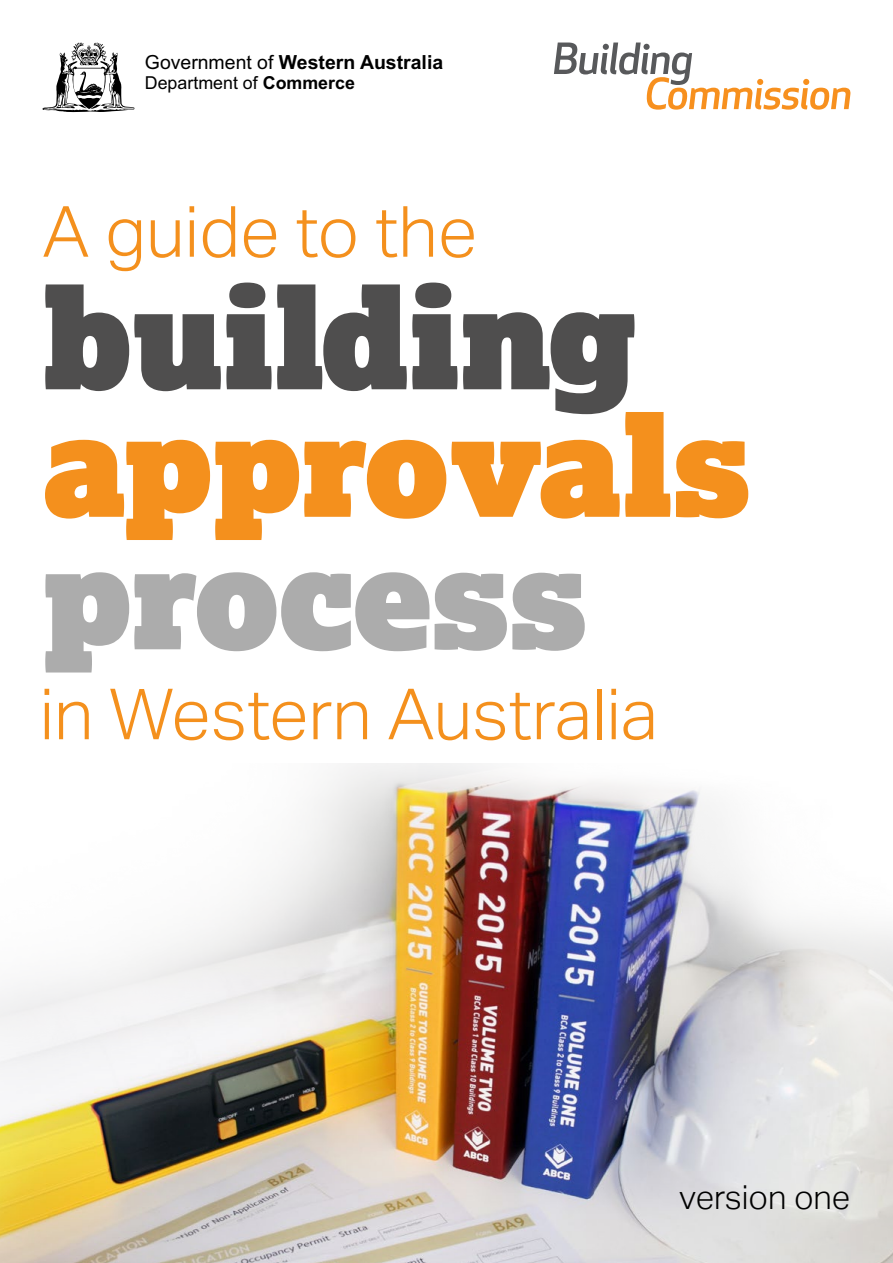
<style>
.page{position:relative;width:893px;height:1263px;background:#fff}
.page>*{position:absolute;margin:0;border:0;box-sizing:border-box;transform-origin:0 0}
.t1{font:138.3px/130.1px "Lexia Ad";color:#f4901d}
.t2{font:300 70.65px "Aktiv Grotesk";color:#f4901d}
.t3{font:300 33px "Aktiv Grotesk";color:#000}
.t4{font:700 19.5px "Arial";color:#000}
.t5{font:17.85px "Arial";color:#000}
.s1{font-weight:400}
.s2{font-weight:700}
.s3{color:#4f4e4e}
.s4{color:#acacac}
</style>
<div class="page">
<img style="left:0;top:763px;width:893px;height:500px">
<svg style="left:43px;top:43px;width:92px;height:70px"></svg>
<svg style="left:554px;top:43px;width:296px;height:67px"></svg>
<p class="t4" style="left:145px;top:50px;width:300px"><span class="s1">Government of</span> Western Australia</p>
<p class="t5" style="left:145px;top:71px;width:212px">Department of <span class="s2">Commerce</span></p>
<p class="t2" style="left:43px;top:191px;width:436px">A guide to the</p>
<p class="t1" style="left:43px;top:278px;width:710px"><span class="s3">building </span>approvals <span class="s4">process</span></p>
<p class="t2" style="left:40px;top:673px;width:620px">in Western Australia</p>
<p class="t3" style="left:680px;top:1178px;width:172px">version one</p>
</div>
